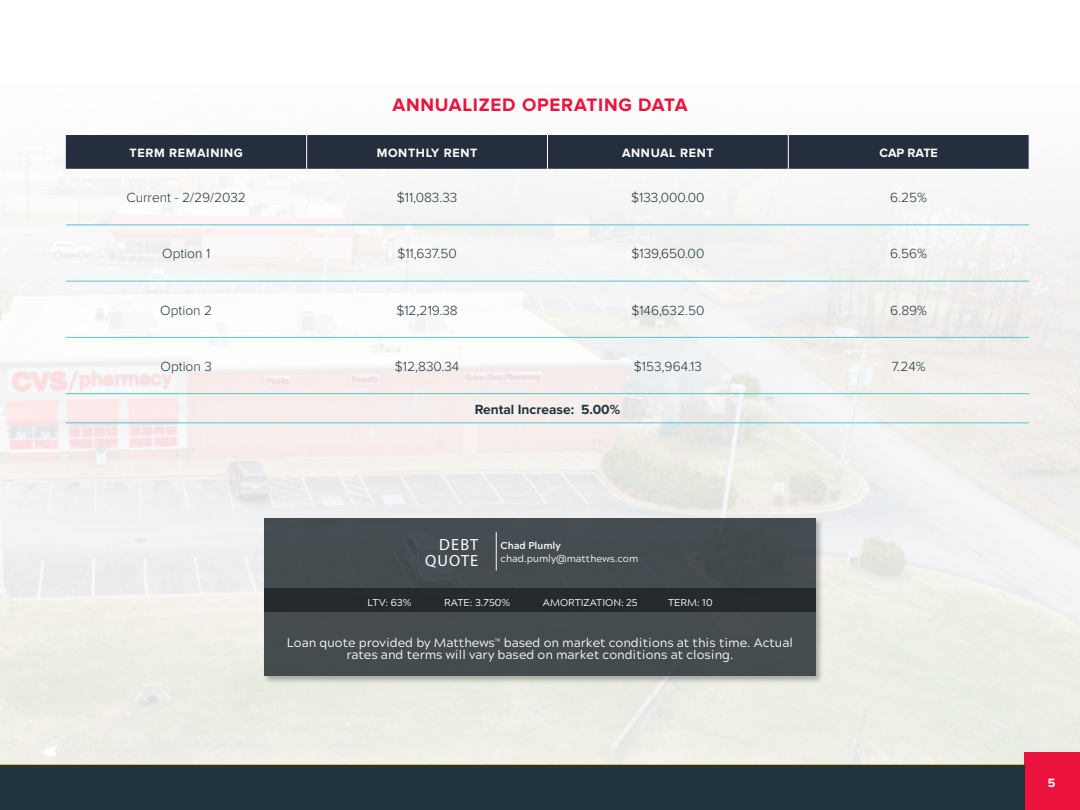
<style>
.page{position:relative;width:1080px;height:810px;background:#fff}
.page>*{position:absolute;margin:0;border:0;box-sizing:border-box;transform-origin:0 0}
.t1{font:700 18.75px "Proxima Nova";letter-spacing:.04em;color:#eb133d}
.t2{font:16.25px "Myriad Pro";letter-spacing:.07em;color:#fff}
.Table_Text{font:300 13.75px "Proxima Nova";color:#21353f}
.Table_Text-2{font:700 13.75px "Proxima Nova";color:#21353f}
.t3{font:12.5px/12.1px "Acherus Grotesque";color:#fff;text-align:center}
.Table_Header{font:700 12.5px "Proxima Nova";letter-spacing:.05em;color:#fff}
.t4{font:10px "Acherus Grotesque";color:#fff}
.t5{font:700 10px "Acherus Grotesque";color:#fff}
.s1{font-family:"Proxima Nova";font-weight:300}
</style>
<div class="page">
<img style="left:0;top:135px;width:1079px;height:631px">
<div style="left:66px;top:135px;width:963px;height:34px;background:#242e3d"></div>
<hr style="left:66px;top:225px;width:241px;height:1px;background:#58c6cf">
<hr style="left:307px;top:225px;width:240px;height:1px;background:#58c6cf">
<hr style="left:547px;top:225px;width:241px;height:1px;background:#58c6cf">
<hr style="left:788px;top:225px;width:241px;height:1px;background:#58c6cf">
<hr style="left:66px;top:281px;width:241px;height:1px;background:#58c6cf">
<hr style="left:307px;top:281px;width:240px;height:1px;background:#58c6cf">
<hr style="left:547px;top:281px;width:241px;height:1px;background:#58c6cf">
<hr style="left:788px;top:281px;width:241px;height:1px;background:#58c6cf">
<hr style="left:66px;top:337px;width:241px;height:1px;background:#58c6cf">
<hr style="left:307px;top:337px;width:240px;height:1px;background:#58c6cf">
<hr style="left:547px;top:337px;width:241px;height:1px;background:#58c6cf">
<hr style="left:788px;top:337px;width:241px;height:1px;background:#58c6cf">
<hr style="left:66px;top:393px;width:241px;height:1px;background:#58c6cf">
<hr style="left:307px;top:393px;width:240px;height:1px;background:#58c6cf">
<hr style="left:547px;top:393px;width:241px;height:1px;background:#58c6cf">
<hr style="left:788px;top:393px;width:241px;height:1px;background:#58c6cf">
<hr style="left:66px;top:423px;width:241px;height:1px;background:#58c6cf">
<hr style="left:307px;top:423px;width:240px;height:1px;background:#58c6cf">
<hr style="left:547px;top:423px;width:241px;height:1px;background:#58c6cf">
<hr style="left:788px;top:423px;width:241px;height:1px;background:#58c6cf">
<hr style="left:306px;top:135px;width:1px;height:34px;background:#fff">
<hr style="left:547px;top:135px;width:1px;height:34px;background:#fff">
<hr style="left:788px;top:135px;width:1px;height:34px;background:#fff">
<hr style="left:1029px;top:135px;width:1px;height:34px;background:#fff">
<div style="left:262px;top:517px;width:562px;height:168px;background:#231f20;opacity:.35"></div>
<div style="left:264px;top:519px;width:552px;height:157px;background:#41494e"></div>
<div style="left:264px;top:588px;width:552px;height:24px;background:#252a2c"></div>
<hr style="left:496px;top:532px;width:1px;height:38px;background:#fff">
<div style="left:1024px;top:752px;width:56px;height:58px;background:#eb133d"></div>
<div style="left:0;top:766px;width:1024px;height:44px;background:#21353f"></div>
<p class="t1" style="left:392px;top:94px;width:297px">ANNUALIZED OPERATING DATA</p>
<p class="Table_Header" style="left:130px;top:145px;width:115px">TERM REMAINING</p>
<p class="Table_Header" style="left:377px;top:145px;width:102px">MONTHLY RENT</p>
<p class="Table_Header" style="left:622px;top:145px;width:93px">ANNUAL RENT</p>
<p class="Table_Header" style="left:880px;top:145px;width:60px">CAP RATE</p>
<p class="Table_Text" style="left:127px;top:190px;width:121px">Current - 2/29/2032</p>
<p class="Table_Text" style="left:397px;top:190px;width:62px">$11,083.33</p>
<p class="Table_Text" style="left:631px;top:190px;width:75px">$133,000.00</p>
<p class="Table_Text" style="left:890px;top:190px;width:38px">6.25%</p>
<p class="Table_Text" style="left:162px;top:246px;width:50px">Option 1</p>
<p class="Table_Text" style="left:397px;top:246px;width:61px">$11,637.50</p>
<p class="Table_Text" style="left:631px;top:246px;width:74px">$139,650.00</p>
<p class="Table_Text" style="left:890px;top:246px;width:38px">6.56%</p>
<p class="Table_Text" style="left:160px;top:302px;width:53px">Option 2</p>
<p class="Table_Text" style="left:396px;top:302px;width:63px">$12,219.38</p>
<p class="Table_Text" style="left:631px;top:302px;width:75px">$146,632.50</p>
<p class="Table_Text" style="left:890px;top:302px;width:38px">6.89%</p>
<p class="Table_Text" style="left:161px;top:358px;width:53px">Option 3</p>
<p class="Table_Text" style="left:395px;top:358px;width:66px">$12,830.34</p>
<p class="Table_Text" style="left:634px;top:358px;width:70px">$153,964.13</p>
<p class="Table_Text" style="left:892px;top:358px;width:35px">7.24%</p>
<p class="Table_Text-2" style="left:475px;top:401px;width:147px">Rental Increase: 5.00%</p>
<p class="t2" style="left:439px;top:534px;width:40px">DEBT</p>
<p class="t2" style="left:425px;top:550px;width:54px">QUOTE</p>
<p class="t5" style="left:501px;top:537px;width:62px">Chad Plumly</p>
<p class="t4" style="left:501px;top:550px;width:139px">chad.pumly@matthews.com</p>
<p class="t4" style="left:367px;top:595px;width:45px">LTV: 63%</p>
<p class="t4" style="left:444px;top:595px;width:67px">RATE: 3.750%</p>
<p class="t4" style="left:543px;top:595px;width:96px">AMORTIZATION: 25</p>
<p class="t4" style="left:668px;top:595px;width:46px">TERM: 10</p>
<p class="t3" style="left:287px;top:636px;width:508px">Loan quote provided by Matthews<span class="s1">™</span> based on market conditions at this time. Actual rates and terms will vary based on market conditions at closing.</p>
<p class="Table_Header" style="left:1048px;top:776px;width:9px">5</p>
</div>
